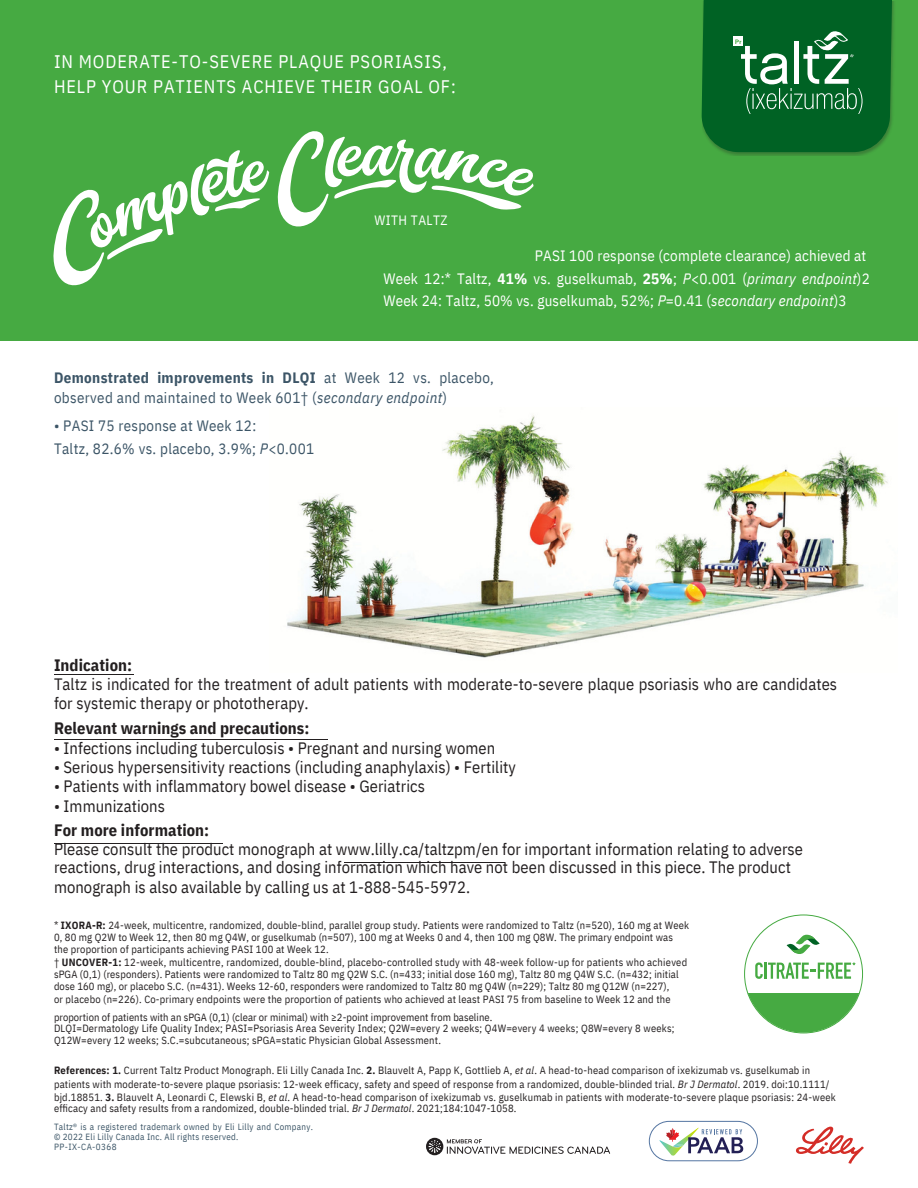
<style>
.page{position:relative;width:918px;height:1188px;background:#fff}
.page>*{position:absolute;margin:0;border:0;box-sizing:border-box;transform-origin:0 0}
.t1{font:18.15px/24.8px "IBM Plex Sans Cond";letter-spacing:.05em;color:#fff}
.t2{font:16.5px/19.2px "IBM Plex Sans Cond";letter-spacing:.005em;color:#231f20}
.t3{font:700 16.5px "IBM Plex Sans Cond";letter-spacing:.005em;color:#231f20}
.t4{font:15px/22.5px "IBM Plex Sans Cond";letter-spacing:.015em;color:#fff}
.t5{font:15px/20.2px "IBM Plex Sans Cond";letter-spacing:.02em;color:#3c5567}
.t6{font:13.5px "IBM Plex Sans Cond";letter-spacing:.035em;color:#fff}
.t7{font:10.5px "IBM Plex Sans Cond";letter-spacing:.02em;color:#231f20}
.t8{font:9px/10.2px "IBM Plex Sans Cond";letter-spacing:.03em;color:#3c5567}
.t9{font:9px "IBM Plex Sans Cond";letter-spacing:.05em;color:#3c5567}
.s1{font-weight:700}
.s2{font-style:italic}
.s3{font-weight:700;color:#fff}
</style>
<div class="page">
<img style="left:287px;top:415px;width:601px;height:243px">
<div style="left:0;top:0;width:918px;height:341px;background:#46aa42"></div>
<img style="left:723px;top:1px;width:171px;height:155px">
<hr style="left:54px;top:739px;width:274px;height:1px;background:#231f20">
<hr style="left:54px;top:843px;width:169px;height:1px;background:#231f20">
<hr style="left:54px;top:674px;width:80px;height:1px;background:#231f20">
<hr style="left:344px;top:862px;width:161px;height:1px;background:#231f20">
<div style="left:649px;top:1121px;width:109px;height:40px;border:1px solid #5576a2;border-radius:20px"></div>
<svg style="left:53px;top:131px;width:481px;height:154px"></svg>
<div style="left:426px;top:1138px;width:17px;height:17px;background:#231f20;border-radius:50%"></div>
<svg style="left:447px;top:1139px;width:163px;height:15px"></svg>
<svg style="left:428px;top:1140px;width:13px;height:13px"></svg>
<svg style="left:659px;top:1128px;width:84px;height:28px"></svg>
<svg style="left:796px;top:1127px;width:68px;height:37px"></svg>
<svg style="left:787px;top:934px;width:33px;height:20px"></svg>
<svg style="left:748px;top:993px;width:111px;height:40px"></svg>
<svg style="left:755px;top:962px;width:101px;height:17px"></svg>
<svg style="left:702px;top:0;width:190px;height:152px;background:#167036"></svg>
<p class="t1" style="left:54px;top:49px;width:403px">IN MODERATE-TO-SEVERE PLAQUE PSORIASIS,<br>HELP YOUR PATIENTS ACHIEVE THEIR GOAL OF:</p>
<p class="t6" style="left:374px;top:211px;width:75px">WITH TALTZ</p>
<p class="t4" style="left:535px;top:244px;width:333px">PASI 100 response (complete clearance) achieved at</p>
<p class="t4" style="left:383px;top:267px;width:488px">Week 12:* Taltz, <span class="s1">41%</span> vs. guselkumab, <span class="s1">25%</span>; <span class="s2">P</span>&lt;0.001 (<span class="s2">primary endpoint</span>)2<br>Week 24: Taltz, 50% vs. guselkumab, 52%; <span class="s2">P</span>=0.41 (<span class="s2">secondary endpoint</span>)3</p>
<p class="t5" style="left:54px;top:367px;width:442px"><span class="s1">Demonstrated improvements in DLQI</span> at Week 12 vs. placebo, observed and maintained to Week 601† (<span class="s2">secondary endpoint</span>)</p>
<p class="t5" style="left:54px;top:416px;width:204px">• PASI 75 response at Week 12:</p>
<p class="t5" style="left:54px;top:438px;width:262px">Taltz, 82.6% vs. placebo, 3.9%; <span class="s2">P</span>&lt;0.001</p>
<p class="t3" style="left:54px;top:654px;width:80px">Indication:</p>
<p class="t2" style="left:54px;top:674px;width:785px">Taltz is indicated for the treatment of adult patients with moderate-to-severe plaque psoriasis who are candidates for systemic therapy or phototherapy.</p>
<p class="t3" style="left:54px;top:717px;width:257px">Relevant warnings and precautions:</p>
<p class="t2" style="left:54px;top:738px;width:443px">• Infections including tuberculosis • Pregnant and nursing women</p>
<p class="t2" style="left:54px;top:758px;width:464px">• Serious hypersensitivity reactions (including anaphylaxis) • Fertility</p>
<p class="t2" style="left:54px;top:777px;width:373px">• Patients with inflammatory bowel disease • Geriatrics</p>
<p class="t2" style="left:54px;top:796px;width:113px">• Immunizations</p>
<p class="t3" style="left:54px;top:819px;width:157px">For more information:</p>
<p class="t2" style="left:54px;top:840px;width:751px">Please consult the product monograph at www.lilly.ca/taltzpm/en for important information relating to adverse</p>
<p class="t2" style="left:54px;top:858px;width:738px">reactions, drug interactions, and dosing information which have not been discussed in this piece. The product</p>
<p class="t2" style="left:54px;top:877px;width:418px">monograph is also available by calling us at 1-888-545-5972.</p>
<p class="t7" style="left:54px;top:918px;width:637px">* <span class="s1">IXORA-R:</span> 24-week, multicentre, randomized, double-blind, parallel group study. Patients were randomized to Taltz (n=520), 160 mg at Week</p>
<p class="t7" style="left:54px;top:930px;width:621px">0, 80 mg Q2W to Week 12, then 80 mg Q4W, or guselkumab (n=507), 100 mg at Weeks 0 and 4, then 100 mg Q8W. The primary endpoint was</p>
<p class="t7" style="left:54px;top:943px;width:276px">the proportion of participants achieving PASI 100 at Week 12.</p>
<p class="t7" style="left:54px;top:955px;width:635px">† <span class="s1">UNCOVER-1:</span> 12-week, multicentre, randomized, double-blind, placebo-controlled study with 48-week follow-up for patients who achieved</p>
<p class="t7" style="left:54px;top:967px;width:626px">sPGA (0,1) (responders). Patients were randomized to Taltz 80 mg Q2W S.C. (n=433; initial dose 160 mg), Taltz 80 mg Q4W S.C. (n=432; initial</p>
<p class="t7" style="left:54px;top:980px;width:617px">dose 160 mg), or placebo S.C. (n=431). Weeks 12-60, responders were randomized to Taltz 80 mg Q4W (n=229); Taltz 80 mg Q12W (n=227),</p>
<p class="t7" style="left:54px;top:992px;width:618px">or placebo (n=226). Co-primary endpoints were the proportion of patients who achieved at least PASI 75 from baseline to Week 12 and the</p>
<p class="t7" style="left:54px;top:1010px;width:508px">proportion of patients with an sPGA (0,1) (clear or minimal) with ≥2-point improvement from baseline.<span class="s3">FORMULATION</span></p>
<p class="t7" style="left:54px;top:1021px;width:622px">DLQI=Dermatology Life Quality Index; PASI=Psoriasis Area Severity Index; Q2W=every 2 weeks; Q4W=every 4 weeks; Q8W=every 8 weeks;</p>
<p class="t7" style="left:54px;top:1034px;width:388px">Q12W=every 12 weeks; S.C.=subcutaneous; sPGA=static Physician Global Assessment.</p>
<p class="t7" style="left:54px;top:1063px;width:758px"><span class="s1">References: 1.</span> Current Taltz Product Monograph. Eli Lilly Canada Inc. <span class="s1">2.</span> Blauvelt A, Papp K, Gottlieb A, <span class="s2">et al</span>. A head-to-head comparison of ixekizumab vs. guselkumab in</p>
<p class="t7" style="left:54px;top:1078px;width:777px">patients with moderate-to-severe plaque psoriasis: 12-week efficacy, safety and speed of response from a randomized, double-blinded trial. <span class="s2">Br J Dermatol</span>. 2019. doi:10.1111/</p>
<p class="t7" style="left:54px;top:1090px;width:783px">bjd.18851. <span class="s1">3.</span> Blauvelt A, Leonardi C, Elewski B, <span class="s2">et al</span>. A head-to-head comparison of ixekizumab vs. guselkumab in patients with moderate-to-severe plaque psoriasis: 24-week</p>
<p class="t7" style="left:54px;top:1101px;width:464px">efficacy and safety results from a randomized, double-blinded trial. <span class="s2">Br J Dermatol</span>. 2021;184:1047-1058.</p>
<p class="t8" style="left:54px;top:1121px;width:260px">Taltz® is a registered trademark owned by Eli Lilly and Company. © 2022 Eli Lilly Canada Inc. All rights reserved.</p>
<p class="t9" style="left:54px;top:1141px;width:64px">PP-IX-CA-0368</p>
</div>
